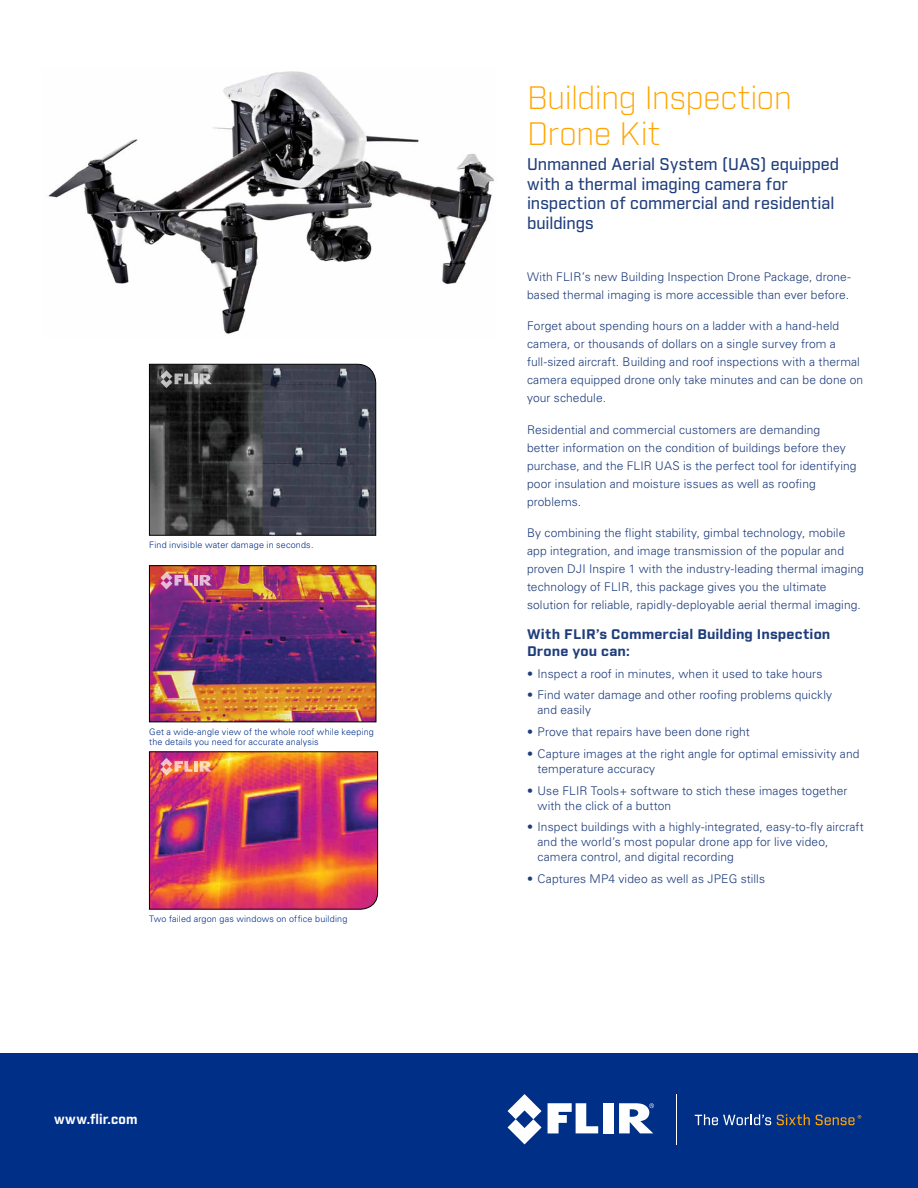
<style>
.page{position:relative;width:918px;height:1188px;background:#fff}
.page>*{position:absolute;margin:0;border:0;box-sizing:border-box;transform-origin:0 0}
.t1{font:300 31.5px/36px "Industry";letter-spacing:-.005em;color:#ffa400}
.t2{font:500 16.5px/19.8px "Industry";color:#1f3d7c}
.t3{font:700 13.5px/16.5px "Industry";letter-spacing:.01em;color:#1f3d7c;scale:1.1 1}
.t4{font:700 13.5px "Industry";letter-spacing:.015em;color:#fff}
.t5{font:300 12px/18px "Univers LT Std";letter-spacing:.01em;color:#1f3d7c}
.t6{font:300 9px/10.8px "Univers LT Std";letter-spacing:.02em;color:#002f87}
</style>
<div class="page">
<img style="left:151px;top:567px;width:223px;height:153px">
<div style="left:149px;top:565px;width:227px;height:157px;border:1px solid #000"></div>
<div style="left:0;top:1053px;width:918px;height:135px;background:#002f87"></div>
<svg style="left:548px;top:1103px;width:50px;height:30px"></svg>
<div style="left:603px;top:1103px;width:11px;height:30px;background:#fff"></div>
<svg style="left:508px;top:1094px;width:34px;height:50px"></svg>
<svg style="left:619px;top:1103px;width:35px;height:30px"></svg>
<svg style="left:695px;top:1114px;width:76px;height:11px"></svg>
<svg style="left:777px;top:1114px;width:33px;height:11px"></svg>
<hr style="left:676px;top:1094px;width:1px;height:50px;background:#fff">
<svg style="left:816px;top:1115px;width:45px;height:10px"></svg>
<img style="left:48px;top:71px;width:447px;height:263px">
<svg style="left:149px;top:364px;width:227px;height:172px;background:#3a3c43"></svg>
<svg style="left:194px;top:575px;width:4px;height:11px"></svg>
<svg style="left:160px;top:572px;width:32px;height:17px"></svg>
<svg style="left:200px;top:575px;width:12px;height:11px"></svg>
<img style="left:149px;top:751px;width:229px;height:159px">
<p class="t6" style="left:149px;top:539px;width:166px">Find invisible water damage in seconds.</p>
<p class="t6" style="left:149px;top:726px;width:226px">Get a wide-angle view of the whole roof while keeping the details you need for accurate analysis</p>
<p class="t6" style="left:149px;top:913px;width:200px">Two failed argon gas windows on office building</p>
<p class="t4" style="left:54px;top:1110px;width:85px">www.flir.com</p>
<h1 class="t1" style="left:527px;top:80px;width:266px">Building Inspection<br>Drone Kit</h1>
<h2 class="t2" style="left:527px;top:155px;width:314px">Unmanned Aerial System (UAS) equipped with a thermal imaging camera for inspection of commercial and residential buildings</h2>
<p class="t5" style="left:527px;top:268px;width:325px">With FLIR’s new Building Inspection Drone Package, drone&shy;based thermal imaging is more accessible than ever before.</p>
<p class="t5" style="left:527px;top:317px;width:338px">Forget about spending hours on a ladder with a hand-held camera, or thousands of dollars on a single survey from a full-sized aircraft. Building and roof inspections with a thermal camera equipped drone only take minutes and can be done on your schedule.</p>
<p class="t5" style="left:527px;top:421px;width:331px">Residential and commercial customers are demanding<br>better information on the condition of buildings before they purchase, and the FLIR UAS is the perfect tool for identifying poor insulation and moisture issues as well as roofing problems.</p>
<p class="t5" style="left:527px;top:524px;width:338px">By combining the flight stability, gimbal technology, mobile app integration, and image transmission of the popular and proven DJI Inspire 1 with the industry-leading thermal imaging technology of FLIR, this package gives you the ultimate solution for reliable, rapidly-deployable aerial thermal imaging.</p>
<p class="t3" style="left:527px;top:627px;width:277px">With FLIR’s Commercial Building Inspection<br>Drone you can:</p>
<p class="t5" style="left:527px;top:664px;width:297px">• Inspect a roof in minutes, when it used to take hours</p>
<p class="t5" style="left:538px;top:688px;width:296px;line-height:15px;text-indent:-10px">• Find water damage and other roofing problems quickly and easily</p>
<p class="t5" style="left:527px;top:723px;width:224px">• Prove that repairs have been done right</p>
<p class="t5" style="left:538px;top:746px;width:323px;line-height:15px;text-indent:-10px">• Capture images at the right angle for optimal emissivity and temperature accuracy</p>
<p class="t5" style="left:538px;top:783px;width:312px;line-height:15px;text-indent:-10px">• Use FLIR Tools+ software to stich these images together with the click of a button</p>
<p class="t5" style="left:538px;top:820px;width:328px;line-height:15px;text-indent:-10px">• Inspect buildings with a highly-integrated, easy-to-fly aircraft and the world’s most popular drone app for live video, camera control, and digital recording</p>
<p class="t5" style="left:527px;top:870px;width:239px">• Captures MP4 video as well as JPEG stills</p>
</div>
